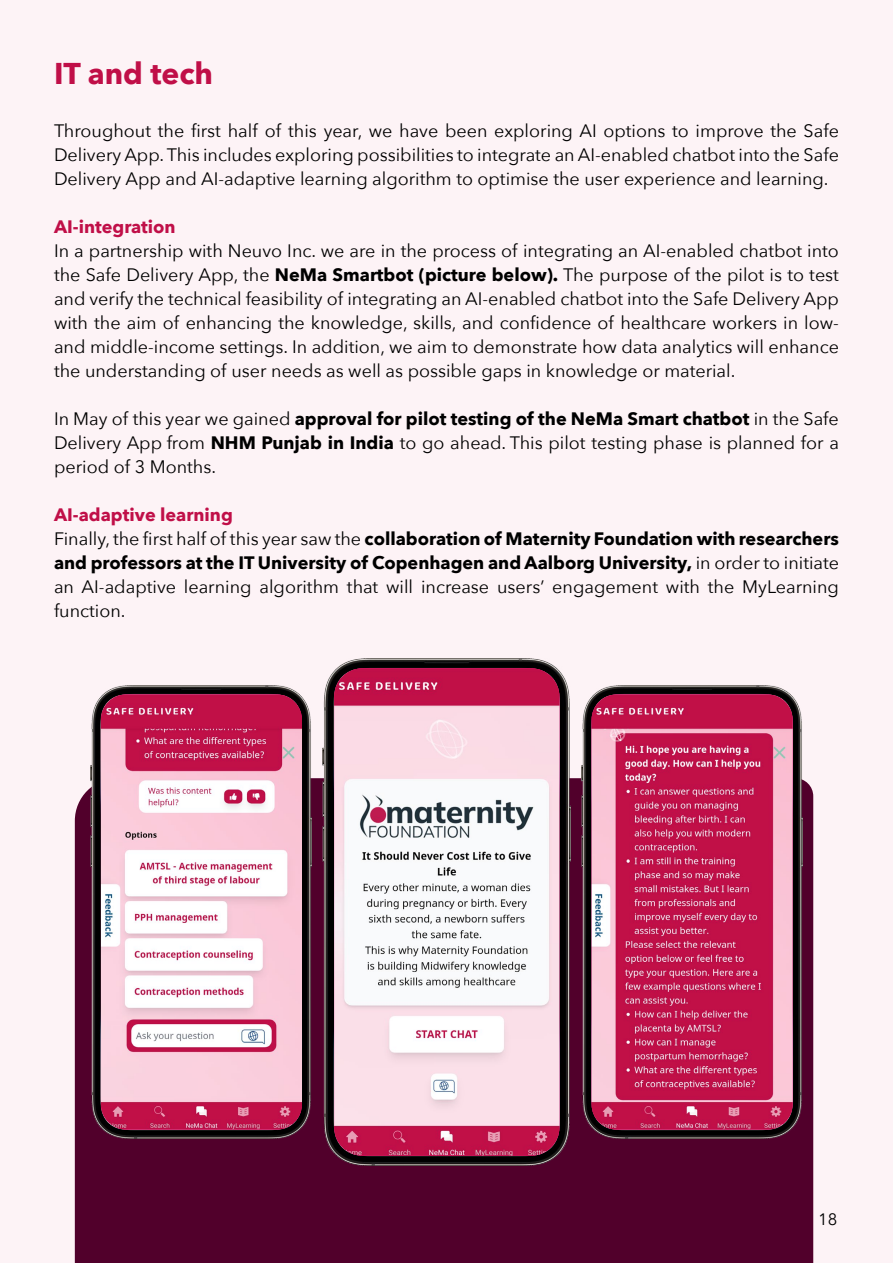
<style>
.page{position:relative;width:893px;height:1263px;background:#fdf3f6}
.page>*{position:absolute;margin:0;border:0;box-sizing:border-box;transform-origin:0 0}
.t1{font:700 30px "Avenir Next";color:#c00f48}
.t2{font:18px/24px "Avenir Next";color:#000;text-align:justify}
.t3{font:700 18px "Avenir Next";color:#c00f48}
.t4{font:16.5px "Avenir Next";color:#000}
.s1{font-weight:700}
.s2{font-weight:700;color:#c00f48}
</style>
<div class="page">
<div style="left:75px;top:778px;width:738px;height:485px;background:#51002b"></div>
<img style="left:90px;top:685px;width:222px;height:453px">
<img style="left:101px;top:694px;width:201px;height:435px">
<img style="left:581px;top:685px;width:222px;height:453px">
<img style="left:591px;top:694px;width:202px;height:435px">
<img style="left:322px;top:658px;width:249px;height:508px">
<img style="left:334px;top:668px;width:225px;height:488px">
<h1 class="t1" style="left:54px;top:48px;width:161px">IT and tech</h1>
<p class="t2" style="left:54px;top:118px;width:786px">Throughout the first half of this year, we have been exploring AI options to improve the Safe Delivery App. This includes exploring possibilities to integrate an AI-enabled chatbot into the Safe Delivery App and AI-adaptive learning algorithm to optimise the user experience and learning.</p>
<p class="t3" style="left:54px;top:211px;width:123px">AI-integration</p>
<p class="t2" style="left:54px;top:238px;width:786px">In a partnership with Neuvo Inc. we are in the process of integrating an AI-enabled chatbot into the Safe Delivery App, the <span class="s1">NeMa Smartbot (picture below).</span> The purpose of the pilot is to test and verify the technical feasibility of integrating an AI-enabled chatbot into the Safe Delivery App with the aim of enhancing the knowledge, skills, and confidence of healthcare workers in low&shy;and middle-income settings. In addition, we aim to demonstrate how data analytics will enhance the understanding of user needs as well as possible gaps in knowledge or material.</p>
<p class="t2" style="left:54px;top:406px;width:786px">In May of this year we gained <span class="s1">approval for pilot testing of the NeMa Smart chatbot</span> in the Safe Delivery App from <span class="s1">NHM Punjab in India</span> to go ahead. This pilot testing phase is planned for a period of 3 Months.</p>
<p class="t2" style="left:54px;top:502px;width:786px;text-align:left"><span class="s2">AI-adaptive learning<br></span>Finally, the first half of this year saw the <span class="s1">collaboration of Maternity Foundation with researchers and professors at the IT University of Copenhagen and Aalborg University,</span> in order to initiate an AI-adaptive learning algorithm that will increase users’ engagement with the MyLearning function.</p>
<p class="t4" style="left:818px;top:1206px;width:21px">18</p>
</div>
